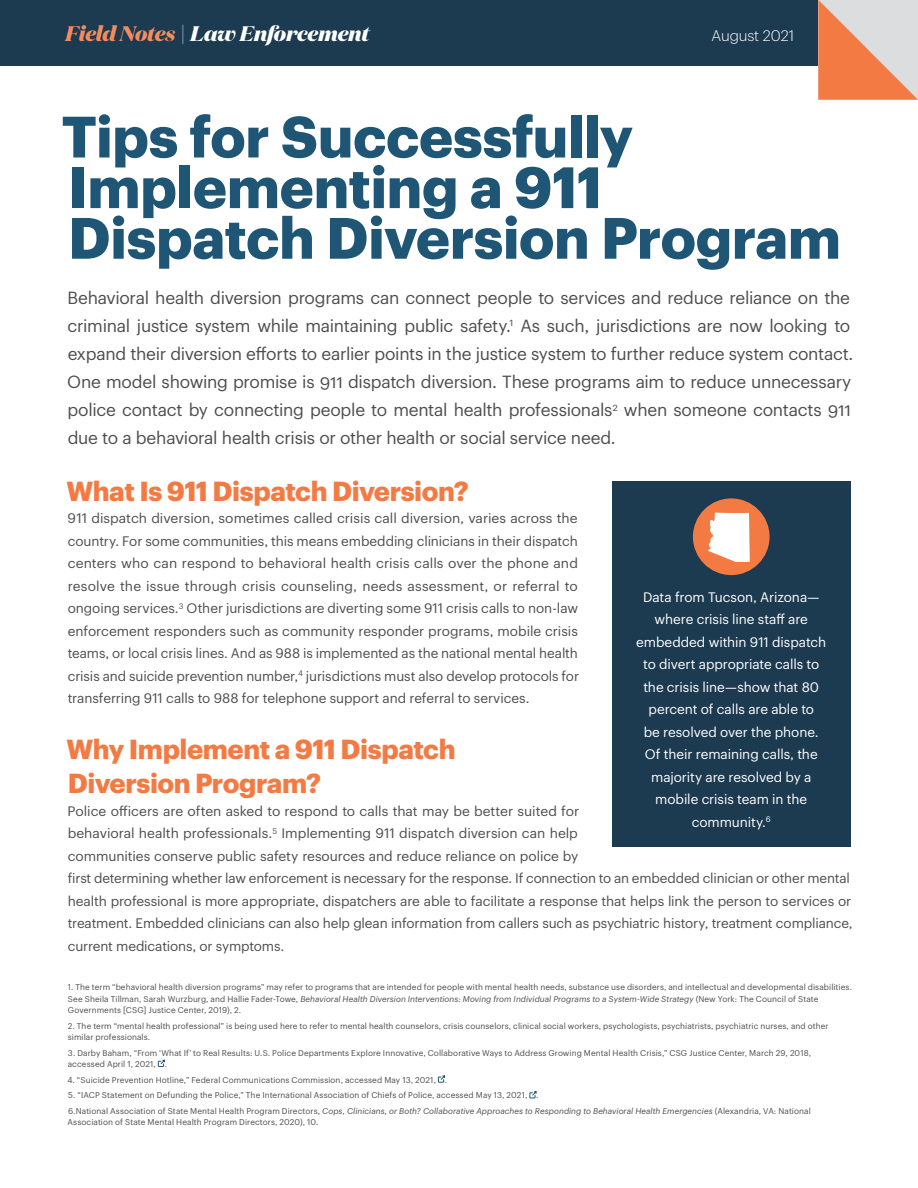
<style>
.page{position:relative;width:918px;height:1188px;background:#fff}
.page>*{position:absolute;margin:0;border:0;box-sizing:border-box;transform-origin:0 0}
.H1_Graphic_Bold_Blue{font:700 57px/50.6px "Graphik Alt";letter-spacing:-.005em;color:#205675}
.H2_Graphik_Bold_Oran{font:700 27px/33.8px "Graphik Alt";letter-spacing:-.015em;color:#f47a44}
.H4_Graphik_Bold{font:italic 800 21px "Domaine Display";letter-spacing:-.005em;color:#fff}
.P1_Graphik_Dek{font:17.25px/28px "Graphik Alt";letter-spacing:-.015em;color:#4d4d4f}
.H4_Graphik_Bold-2{font:300 15px "Graphik Alt";letter-spacing:-.005em;color:#fff}
.P2_Graphik_Text_Larg{font:13.5px/22.5px "Graphik Alt";letter-spacing:-.005em;color:#4d4d4f;text-align:justify}
.P2_Graphik_Text_Larg-2{font:13.5px/22.5px "Graphik Alt";letter-spacing:-.005em;color:#fff;text-align:center}
.P4_Footnote_Credit{font:8.25px/11.2px "Graphik Alt";letter-spacing:.01em;color:#4d4d4f}
.s1{color:#f68c5c}
.s2{font-family:"Graphik Alt";font-weight:300;font-style:normal;color:#8395a9}
.s3{font-style:italic}
</style>
<div class="page">
<svg style="left:158px;top:1059px;width:7px;height:8px"></svg>
<svg style="left:438px;top:1075px;width:8px;height:8px"></svg>
<svg style="left:529px;top:1091px;width:8px;height:8px"></svg>
<div style="left:0;top:0;width:918px;height:66px;background:#1c3a50"></div>
<svg style="left:818px;top:0;width:100px;height:100px;background:#e7ab91"></svg>
<div style="left:612px;top:482px;width:238px;height:365px;background:#1c3a50"></div>
<div style="left:693px;top:498px;width:77px;height:77px;background:#f47a44;border-radius:50%"></div>
<svg style="left:708px;top:513px;width:42px;height:49px;background:#fdeae2"></svg>
<p class="H4_Graphik_Bold" style="left:65px;top:20px;width:306px"><span class="s1">Field Notes</span> <span class="s2">|</span> Law Enforcement</p>
<p class="H4_Graphik_Bold-2" style="left:711px;top:25px;width:85px">August 2021</p>
<p class="H1_Graphic_Bold_Blue" style="left:62px;top:106px;width:781px">Tips for Successfully<br>Implementing a 911<br>Dispatch Diversion Program</p>
<p class="P1_Graphik_Dek" style="left:67px;top:282px;width:784px">Behavioral health diversion programs can connect people to services and reduce reliance on the criminal justice system while maintaining public safety.<sup>1</sup> As such, jurisdictions are now looking to</p>
<p class="P1_Graphik_Dek" style="left:67px;top:338px;width:788px">expand their diversion efforts to earlier points in the justice system to further reduce system contact.<br>One model showing promise is 911 dispatch diversion. These programs aim to reduce unnecessary police contact by connecting people to mental health professionals<sup>2</sup> when someone contacts 911</p>
<p class="P1_Graphik_Dek" style="left:68px;top:423px;width:550px">due to a behavioral health crisis or other health or social service need.</p>
<p class="H2_Graphik_Bold_Oran" style="left:66px;top:472px;width:404px">What Is 911 Dispatch Diversion?</p>
<p class="P2_Graphik_Text_Larg" style="left:68px;top:506px;width:512px">911 dispatch diversion, sometimes called crisis call diversion, varies across the country. For some communities, this means embedding clinicians in their dispatch centers who can respond to behavioral health crisis calls over the phone and resolve the issue through crisis counseling, needs assessment, or referral to ongoing services.<sup>3</sup> Other jurisdictions are diverting some 911 crisis calls to non-law</p>
<p class="P2_Graphik_Text_Larg" style="left:68px;top:618px;width:513px">enforcement responders such as community responder programs, mobile crisis teams, or local crisis lines. And as 988 is implemented as the national mental health crisis and suicide prevention number,<sup>4</sup> jurisdictions must also develop protocols for</p>
<p class="P2_Graphik_Text_Larg" style="left:68px;top:686px;width:463px">transferring 911 calls to 988 for telephone support and referral to services.</p>
<p class="H2_Graphik_Bold_Oran" style="left:66px;top:730px;width:391px">Why Implement a 911 Dispatch<br>Diversion Program?</p>
<p class="P2_Graphik_Text_Larg" style="left:68px;top:798px;width:513px">Police officers are often asked to respond to calls that may be better suited for behavioral health professionals.<sup>5</sup> Implementing 911 dispatch diversion can help</p>
<p class="P2_Graphik_Text_Larg" style="left:68px;top:843px;width:787px;text-align:left">communities conserve public safety resources and reduce reliance on police by<br>first determining whether law enforcement is necessary for the response. If connection to an embedded clinician or other mental health professional is more appropriate, dispatchers are able to facilitate a response that helps link the person to services or treatment. Embedded clinicians can also help glean information from callers such as psychiatric history, treatment compliance, current medications, or symptoms.</p>
<p class="P2_Graphik_Text_Larg-2" style="left:636px;top:585px;width:192px">Data from Tucson, Arizona— where crisis line staff are embedded within 911 dispatch to divert appropriate calls to the crisis line—show that 80 percent of calls are able to<br>be resolved over the phone.<br>Of their remaining calls, the majority are resolved by a mobile crisis team in the community.<sup>6</sup></p>
<p class="P4_Footnote_Credit" style="left:68px;top:981px;width:786px">1. The term “behavioral health diversion programs” may refer to programs that are intended for people with mental health needs, substance use disorders, and intellectual and developmental disabilities.<br>See Sheila Tillman, Sarah Wurzburg, and Hallie Fader-Towe, <span class="s3">Behavioral Health Diversion Interventions: Moving from Individual Programs to a System-Wide Strategy</span> (New York: The Council of State<br>Governments [CSG] Justice Center, 2019), 2.</p>
<p class="P4_Footnote_Credit" style="left:68px;top:1019px;width:762px">2. The term “mental health professional” is being used here to refer to mental health counselors, crisis counselors, clinical social workers, psychologists, psychiatrists, psychiatric nurses, and other similar professionals.</p>
<p class="P4_Footnote_Credit" style="left:68px;top:1046px;width:745px">3. Darby Baham, “From ‘What If’ to Real Results: U.S. Police Departments Explore Innovative, Collaborative Ways to Address Growing Mental Health Crisis,” CSG Justice Center, March 29, 2018, accessed April 1, 2021, .</p>
<p class="P4_Footnote_Credit" style="left:67px;top:1073px;width:381px">4. “Suicide Prevention Hotline,” Federal Communications Commission, accessed May 13, 2021, .</p>
<p class="P4_Footnote_Credit" style="left:68px;top:1089px;width:472px">5. “IACP Statement on Defunding the Police,” The International Association of Chiefs of Police, accessed May 13, 2021, .</p>
<p class="P4_Footnote_Credit" style="left:68px;top:1105px;width:745px">6.National Association of State Mental Health Program Directors, <span class="s3">Cops, Clinicians, or Both? Collaborative Approaches to Responding to Behavioral Health Emergencies</span> (Alexandria, VA: National<br>Association of State Mental Health Program Directors, 2020), 10.</p>
</div>
